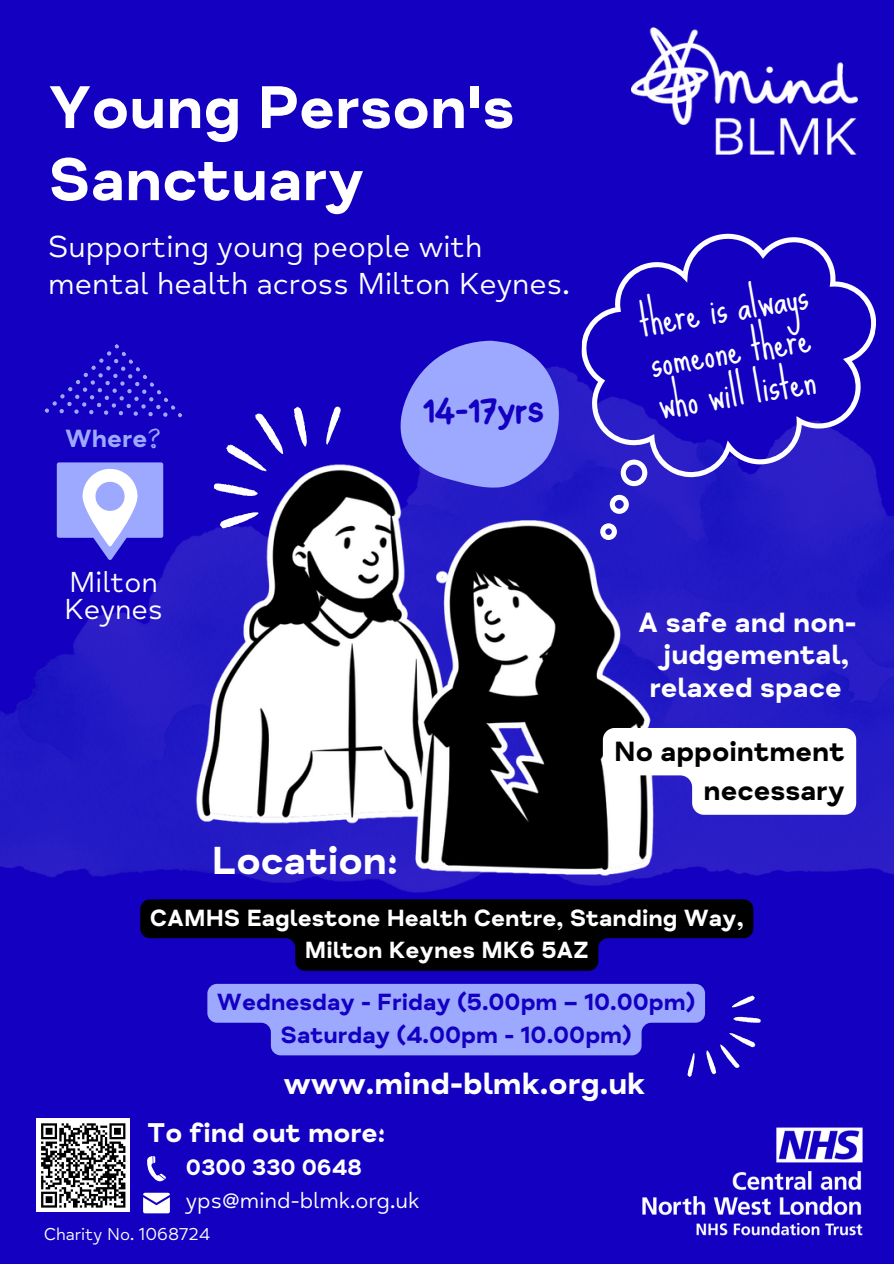
<style>
.page{position:relative;width:894px;height:1264px;background:#fff}
.page>*{position:absolute;margin:0;border:0;box-sizing:border-box;transform-origin:0 0}
.t1{font:61.65px/72.2px "Mind Meridian Display";color:#fff}
.t2{font:42.45px/42.3px "Sue Ellen Francisco";color:#fff;text-align:justify}
.t3{font:40.05px "Mind Meridian Display";color:#fff}
.t4{font:38.25px "Handyman";color:#1300c1}
.t5{font:31.5px "Mind Meridian Display";color:#fff}
.t6{font:31.05px/36.6px "Mind Meridian";color:#fff}
.t7{font:29.55px/27.6px "Mind Meridian";color:#fff}
.t8{font:28.5px/32.7px "Mind Meridian Display";color:#fff;text-align:center}
.t9{font:28.5px/39.3px "Mind Meridian Display";color:#000;text-align:right}
.t10{font:27.75px "Mind Meridian Display";color:#fff}
.t11{font:25.5px "Mind Meridian Display";color:#9da8ff}
.t12{font:24px/32.7px "Mind Meridian Display";color:#fff;text-align:center}
.t13{font:700 24px "Mind Meridian";color:#1300c1}
.t14{font:22.8px "Mind Meridian";color:#fff}
.t15{font:700 22.8px "Mind Meridian";color:#fff}
.t16{font:17.55px "Mind Meridian";color:#fff}
</style>
<div class="page">
<div style="left:0;top:0;width:893px;height:1263px;background:#1300c1"></div>
<img style="left:0;top:368px;width:893px;height:515px">
<svg style="left:574px;top:233px;width:306px;height:253px"></svg>
<img style="left:631px;top:27px;width:226px;height:127px">
<svg style="left:212px;top:405px;width:140px;height:38px"></svg>
<svg style="left:57px;top:462px;width:94px;height:98px"></svg>
<svg style="left:44px;top:344px;width:139px;height:74px"></svg>
<div style="left:37px;top:1118px;width:93px;height:94px;background:#fff"></div>
<svg style="left:41px;top:1123px;width:85px;height:85px"></svg>
<svg style="left:147px;top:1156px;width:19px;height:25px"></svg>
<svg style="left:143px;top:1192px;width:27px;height:20px"></svg>
<svg style="left:207px;top:983px;width:554px;height:94px"></svg>
<img style="left:151px;top:443px;width:248px;height:429px">
<svg style="left:399px;top:341px;width:162px;height:108px"></svg>
<img style="left:354px;top:449px;width:355px;height:444px">
<img style="left:642px;top:1127px;width:221px;height:109px">
<svg style="left:602px;top:728px;width:253px;height:86px;background:#eae9f5"></svg>
<svg style="left:140px;top:899px;width:613px;height:71px"></svg>
<p class="t1" style="left:48px;top:72px;width:468px">Young Person's<br>Sanctuary</p>
<p class="t6" style="left:48px;top:229px;width:523px">Supporting young people with mental health across Milton Keynes.</p>
<p class="t11" style="left:65px;top:423px;width:98px">Where?</p>
<p class="t4" style="left:422px;top:391px;width:122px">14-17yrs</p>
<p class="t2" style="left:635px;top:300px;width:172px;rotate:-9deg">there is always someone there who will listen</p>
<p class="t7" style="left:64px;top:568px;width:100px">Milton<br>Keynes</p>
<p class="t3" style="left:212px;top:836px;width:188px">Location:</p>
<p class="t8" style="left:638px;top:606px;width:220px">A safe and non&shy;judgemental,</p>
<p class="t8" style="left:649px;top:671px;width:194px">relaxed space</p>
<p class="t9" style="left:614px;top:732px;width:232px">No appointment necessary</p>
<p class="t12" style="left:150px;top:901px;width:595px">CAMHS Eaglestone Health Centre, Standing Way,<br>Milton Keynes MK6 5AZ</p>
<p class="t13" style="left:217px;top:987px;width:480px">Wednesday - Friday (5.00pm – 10.00pm)</p>
<p class="t13" style="left:280px;top:1020px;width:353px">Saturday (4.00pm - 10.00pm)</p>
<p class="t5" style="left:283px;top:1064px;width:363px">www.mind-blmk.org.uk</p>
<p class="t10" style="left:147px;top:1116px;width:240px">To find out more:</p>
<p class="t15" style="left:186px;top:1153px;width:178px">0300 330 0648</p>
<p class="t14" style="left:186px;top:1186px;width:235px">yps@mind-blmk.org.uk</p>
<p class="t16" style="left:44px;top:1223px;width:168px">Charity No. 1068724</p>
</div>
